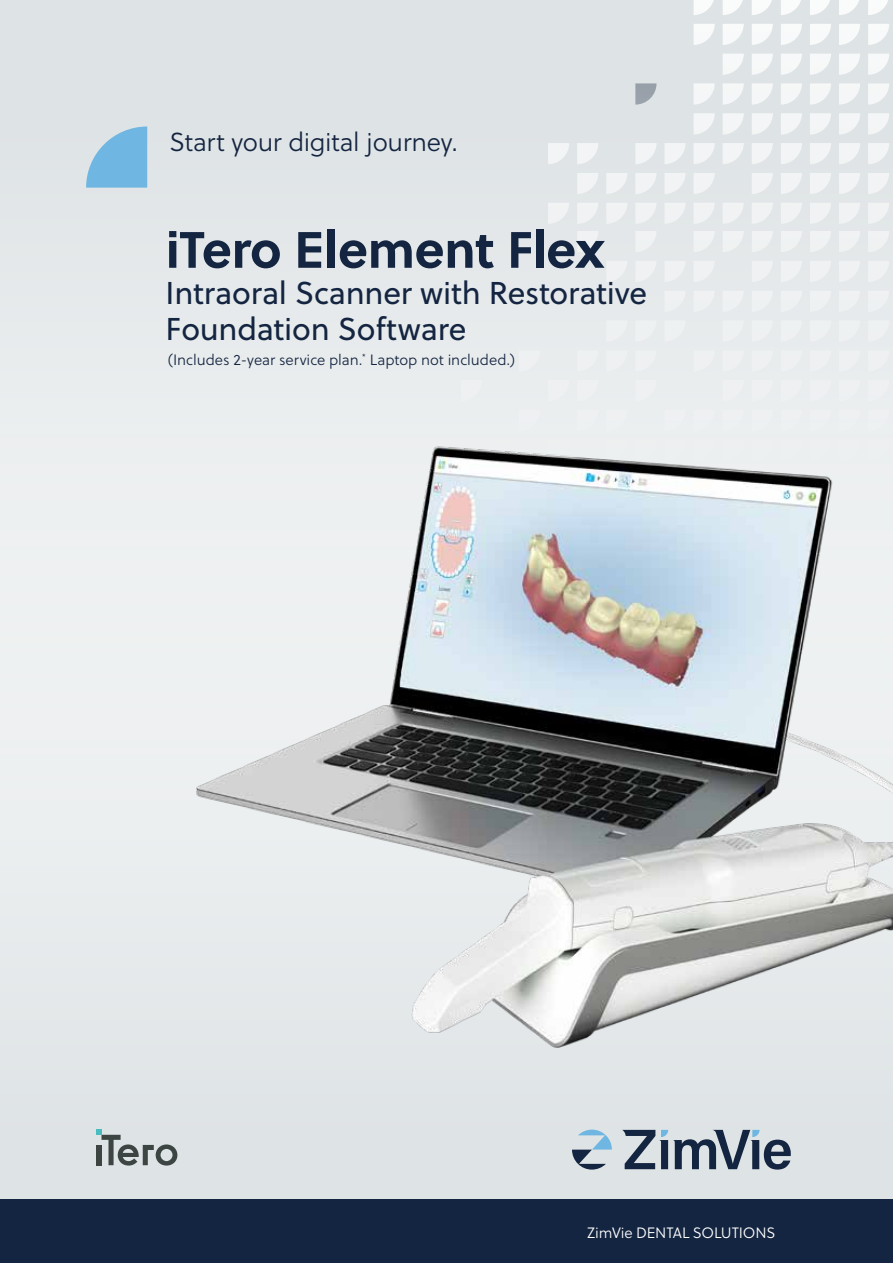
<style>
.page{position:relative;width:893px;height:1263px;background:#dee3e5}
.page>*{position:absolute;margin:0;border:0;box-sizing:border-box;transform-origin:0 0}
.t1{font:700 51px "Soleil";letter-spacing:-.01em;color:#142541}
.t2{font:31.5px/36px "Soleil";letter-spacing:-.005em;color:#142541}
.t3{font:25.95px "Soleil Lt";letter-spacing:-.015em;color:#142541}
.t4{font:15px "Soleil Lt";color:#142541}
.t5{font:15px "Soleil Lt";letter-spacing:-.01em;color:#fff}
</style>
<div class="page">
<div style="left:0;top:1199px;width:893px;height:64px;background:#142541"></div>
<svg style="left:723px;top:203px;width:21px;height:21px"></svg>
<svg style="left:752px;top:203px;width:21px;height:21px"></svg>
<svg style="left:664px;top:203px;width:22px;height:21px"></svg>
<svg style="left:694px;top:203px;width:21px;height:21px"></svg>
<svg style="left:606px;top:203px;width:21px;height:21px"></svg>
<svg style="left:635px;top:203px;width:22px;height:21px"></svg>
<svg style="left:548px;top:203px;width:21px;height:21px"></svg>
<svg style="left:577px;top:203px;width:21px;height:21px"></svg>
<svg style="left:752px;top:173px;width:21px;height:21px"></svg>
<svg style="left:664px;top:173px;width:22px;height:21px"></svg>
<svg style="left:694px;top:173px;width:21px;height:21px"></svg>
<svg style="left:606px;top:173px;width:21px;height:21px"></svg>
<svg style="left:635px;top:173px;width:22px;height:21px"></svg>
<svg style="left:577px;top:173px;width:21px;height:21px"></svg>
<svg style="left:723px;top:143px;width:21px;height:21px"></svg>
<svg style="left:752px;top:143px;width:21px;height:21px"></svg>
<svg style="left:664px;top:143px;width:22px;height:21px"></svg>
<svg style="left:694px;top:143px;width:21px;height:21px"></svg>
<svg style="left:635px;top:143px;width:22px;height:21px"></svg>
<svg style="left:548px;top:143px;width:21px;height:21px"></svg>
<svg style="left:577px;top:143px;width:21px;height:21px"></svg>
<svg style="left:723px;top:113px;width:21px;height:22px"></svg>
<svg style="left:752px;top:113px;width:21px;height:22px"></svg>
<svg style="left:694px;top:113px;width:21px;height:22px"></svg>
<svg style="left:723px;top:83px;width:21px;height:22px"></svg>
<svg style="left:752px;top:83px;width:21px;height:22px"></svg>
<svg style="left:694px;top:83px;width:21px;height:22px"></svg>
<svg style="left:723px;top:54px;width:21px;height:21px"></svg>
<svg style="left:752px;top:54px;width:21px;height:21px"></svg>
<svg style="left:723px;top:24px;width:21px;height:21px"></svg>
<svg style="left:752px;top:24px;width:21px;height:21px"></svg>
<svg style="left:694px;top:24px;width:21px;height:21px"></svg>
<svg style="left:723px;top:0;width:20px;height:15px"></svg>
<svg style="left:752px;top:0;width:20px;height:15px"></svg>
<svg style="left:694px;top:0;width:20px;height:15px"></svg>
<svg style="left:635px;top:83px;width:22px;height:22px"></svg>
<svg style="left:723px;top:410px;width:21px;height:21px"></svg>
<svg style="left:752px;top:410px;width:21px;height:21px"></svg>
<svg style="left:664px;top:410px;width:22px;height:21px"></svg>
<svg style="left:694px;top:410px;width:21px;height:21px"></svg>
<svg style="left:606px;top:410px;width:21px;height:21px"></svg>
<svg style="left:577px;top:410px;width:21px;height:21px"></svg>
<svg style="left:723px;top:380px;width:21px;height:21px"></svg>
<svg style="left:752px;top:380px;width:21px;height:21px"></svg>
<svg style="left:635px;top:380px;width:22px;height:21px"></svg>
<svg style="left:548px;top:380px;width:21px;height:21px"></svg>
<svg style="left:577px;top:380px;width:21px;height:21px"></svg>
<svg style="left:723px;top:350px;width:21px;height:22px"></svg>
<svg style="left:752px;top:350px;width:21px;height:22px"></svg>
<svg style="left:694px;top:350px;width:21px;height:22px"></svg>
<svg style="left:606px;top:350px;width:21px;height:22px"></svg>
<svg style="left:635px;top:350px;width:22px;height:22px"></svg>
<svg style="left:577px;top:350px;width:21px;height:22px"></svg>
<svg style="left:723px;top:320px;width:21px;height:22px"></svg>
<svg style="left:752px;top:320px;width:21px;height:22px"></svg>
<svg style="left:664px;top:320px;width:22px;height:22px"></svg>
<svg style="left:606px;top:320px;width:21px;height:22px"></svg>
<svg style="left:635px;top:320px;width:22px;height:22px"></svg>
<svg style="left:723px;top:291px;width:21px;height:21px"></svg>
<svg style="left:752px;top:291px;width:21px;height:21px"></svg>
<svg style="left:664px;top:291px;width:22px;height:21px"></svg>
<svg style="left:694px;top:291px;width:21px;height:21px"></svg>
<svg style="left:752px;top:261px;width:21px;height:21px"></svg>
<svg style="left:664px;top:261px;width:22px;height:21px"></svg>
<svg style="left:694px;top:261px;width:21px;height:21px"></svg>
<svg style="left:606px;top:261px;width:21px;height:21px"></svg>
<svg style="left:635px;top:261px;width:22px;height:21px"></svg>
<svg style="left:723px;top:231px;width:21px;height:21px"></svg>
<svg style="left:752px;top:231px;width:21px;height:21px"></svg>
<svg style="left:781px;top:203px;width:21px;height:21px"></svg>
<svg style="left:781px;top:173px;width:21px;height:21px"></svg>
<svg style="left:781px;top:143px;width:21px;height:21px"></svg>
<svg style="left:781px;top:113px;width:21px;height:22px"></svg>
<svg style="left:781px;top:83px;width:21px;height:22px"></svg>
<svg style="left:781px;top:54px;width:21px;height:21px"></svg>
<svg style="left:781px;top:24px;width:21px;height:21px"></svg>
<svg style="left:781px;top:0;width:20px;height:15px"></svg>
<svg style="left:781px;top:410px;width:21px;height:21px"></svg>
<svg style="left:781px;top:380px;width:21px;height:21px"></svg>
<svg style="left:781px;top:350px;width:21px;height:22px"></svg>
<svg style="left:781px;top:320px;width:21px;height:22px"></svg>
<svg style="left:781px;top:291px;width:21px;height:21px"></svg>
<svg style="left:781px;top:261px;width:21px;height:21px"></svg>
<svg style="left:781px;top:231px;width:21px;height:21px"></svg>
<svg style="left:810px;top:203px;width:21px;height:21px"></svg>
<svg style="left:810px;top:173px;width:21px;height:21px"></svg>
<svg style="left:810px;top:143px;width:21px;height:21px"></svg>
<svg style="left:810px;top:113px;width:21px;height:22px"></svg>
<svg style="left:810px;top:83px;width:21px;height:22px"></svg>
<svg style="left:810px;top:54px;width:21px;height:21px"></svg>
<svg style="left:810px;top:24px;width:21px;height:21px"></svg>
<svg style="left:810px;top:0;width:20px;height:15px"></svg>
<svg style="left:810px;top:410px;width:21px;height:21px"></svg>
<svg style="left:810px;top:380px;width:21px;height:21px"></svg>
<svg style="left:810px;top:350px;width:21px;height:22px"></svg>
<svg style="left:810px;top:320px;width:21px;height:22px"></svg>
<svg style="left:810px;top:291px;width:21px;height:21px"></svg>
<svg style="left:810px;top:261px;width:21px;height:21px"></svg>
<svg style="left:810px;top:231px;width:21px;height:21px"></svg>
<svg style="left:839px;top:203px;width:21px;height:21px"></svg>
<svg style="left:839px;top:173px;width:21px;height:21px"></svg>
<svg style="left:839px;top:143px;width:21px;height:21px"></svg>
<svg style="left:839px;top:113px;width:21px;height:22px"></svg>
<svg style="left:839px;top:83px;width:21px;height:22px"></svg>
<svg style="left:839px;top:54px;width:21px;height:21px"></svg>
<svg style="left:839px;top:24px;width:21px;height:21px"></svg>
<svg style="left:839px;top:0;width:20px;height:15px"></svg>
<svg style="left:839px;top:410px;width:21px;height:21px"></svg>
<svg style="left:839px;top:380px;width:21px;height:21px"></svg>
<svg style="left:839px;top:350px;width:21px;height:22px"></svg>
<svg style="left:839px;top:320px;width:21px;height:22px"></svg>
<svg style="left:839px;top:291px;width:21px;height:21px"></svg>
<svg style="left:839px;top:261px;width:21px;height:21px"></svg>
<svg style="left:839px;top:231px;width:21px;height:21px"></svg>
<svg style="left:868px;top:203px;width:21px;height:21px"></svg>
<svg style="left:868px;top:173px;width:21px;height:21px"></svg>
<svg style="left:868px;top:143px;width:21px;height:21px"></svg>
<svg style="left:868px;top:113px;width:21px;height:22px"></svg>
<svg style="left:868px;top:83px;width:21px;height:22px"></svg>
<svg style="left:868px;top:54px;width:21px;height:21px"></svg>
<svg style="left:868px;top:24px;width:21px;height:21px"></svg>
<svg style="left:868px;top:0;width:20px;height:15px"></svg>
<svg style="left:868px;top:410px;width:21px;height:21px"></svg>
<svg style="left:868px;top:380px;width:21px;height:21px"></svg>
<svg style="left:868px;top:350px;width:21px;height:22px"></svg>
<svg style="left:868px;top:320px;width:21px;height:22px"></svg>
<svg style="left:868px;top:291px;width:21px;height:21px"></svg>
<svg style="left:868px;top:261px;width:21px;height:21px"></svg>
<svg style="left:868px;top:231px;width:21px;height:21px"></svg>
<svg style="left:694px;top:231px;width:21px;height:21px"></svg>
<svg style="left:635px;top:231px;width:22px;height:21px"></svg>
<svg style="left:577px;top:231px;width:21px;height:21px"></svg>
<svg style="left:519px;top:410px;width:21px;height:21px"></svg>
<svg style="left:461px;top:380px;width:21px;height:21px"></svg>
<svg style="left:519px;top:350px;width:21px;height:22px"></svg>
<svg style="left:572px;top:1129px;width:40px;height:40px"></svg>
<svg style="left:759px;top:1130px;width:32px;height:39px"></svg>
<svg style="left:622px;top:1130px;width:137px;height:39px"></svg>
<svg style="left:86px;top:126px;width:61px;height:62px"></svg>
<img style="left:177px;top:432px;width:716px;height:616px">
<svg style="left:96px;top:1130px;width:81px;height:35px"></svg>
<p class="t3" style="left:169px;top:126px;width:290px">Start your digital journey.</p>
<h1 class="t1" style="left:166px;top:217px;width:441px">iTero Element Flex</h1>
<p class="t2" style="left:166px;top:276px;width:483px">Intraoral Scanner with Restorative<br>Foundation Software</p>
<p class="t4" style="left:168px;top:350px;width:348px">(Includes 2-year service plan.<sup>*</sup> Laptop not included.)</p>
<p class="t5" style="left:587px;top:1224px;width:190px">ZimVie DENTAL SOLUTIONS</p>
</div>
